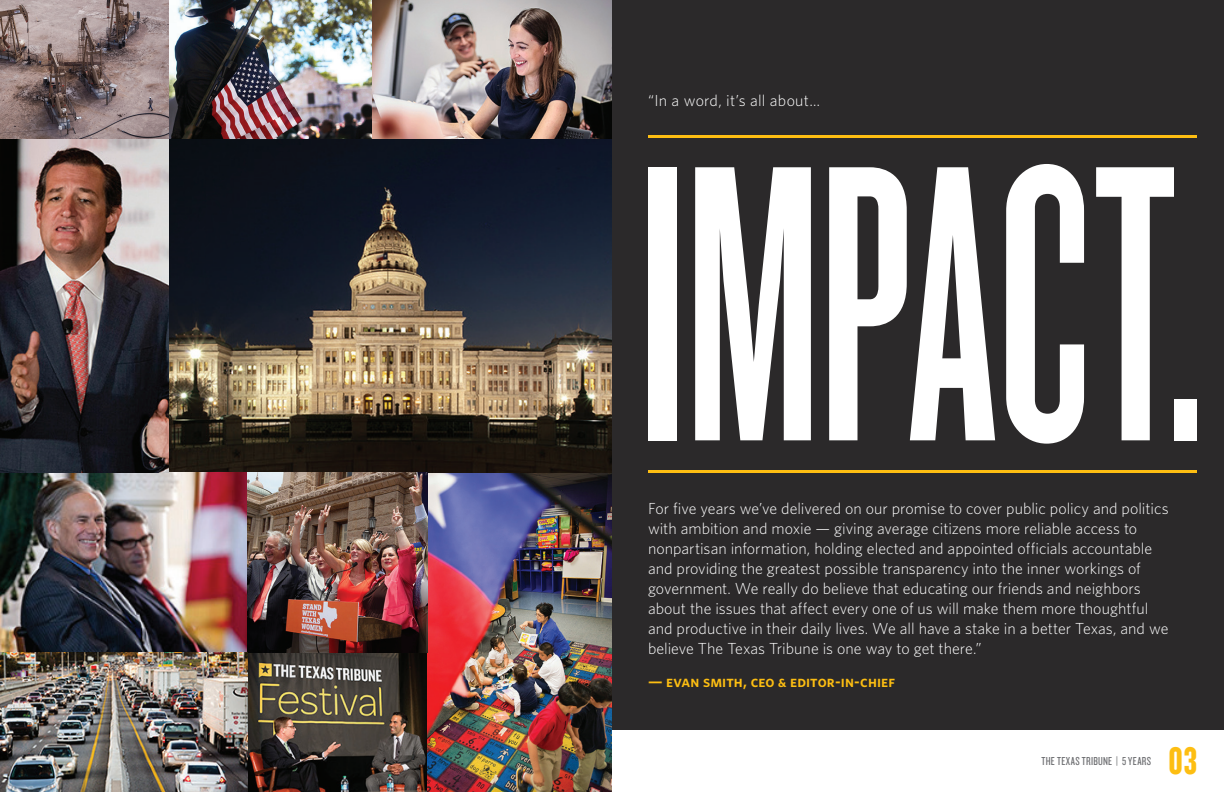
<style>
.page{position:relative;width:1224px;height:792px;background:#fff}
.page>*{position:absolute;margin:0;border:0;box-sizing:border-box;transform-origin:0 0}
.t1{font:410px "Knockout HTF46 Flyweight";letter-spacing:-.005em;color:#fff}
.t2{font:40px "Knockout HTF68 Full Featherwt";color:#fdbe12}
.t3{font:300 16px/20px "Whitney";color:#fff}
.t4{font:16px "Whitney Semibold SC";letter-spacing:.005em;color:#fdbe12}
.t5{font:12px "Knockout HTF28 Junior Featherwt";letter-spacing:.03em;color:#6c6d70}
</style>
<div class="page">
<div style="left:612px;top:0;width:612px;height:729px;background:#2b292a"></div>
<img style="left:371px;top:0;width:241px;height:140px">
<img style="left:169px;top:0;width:202px;height:140px">
<img style="left:248px;top:652px;width:180px;height:140px">
<img style="left:428px;top:472px;width:184px;height:320px">
<img style="left:169px;top:140px;width:443px;height:332px">
<img style="left:0;top:472px;width:248px;height:180px">
<img style="left:248px;top:472px;width:180px;height:180px">
<img style="left:0;top:652px;width:248px;height:140px">
<img style="left:0;top:0;width:169px;height:140px">
<img style="left:0;top:140px;width:169px;height:332px">
<hr style="left:648px;top:470px;width:549px;height:2px;background:#fdbe12">
<hr style="left:648px;top:136px;width:549px;height:2px;background:#fdbe12">
<p class="t3" style="left:648px;top:90px;width:174px">“In a word, it’s all about…</p>
<h1 class="t1" style="left:638px;top:105px;width:567px">IMPACT.</h1>
<p class="t3" style="left:648px;top:498px;width:522px">For five years we’ve delivered on our promise to cover public policy and politics with ambition and moxie — giving average citizens more reliable access to nonpartisan information, holding elected and appointed officials accountable and providing the greatest possible transparency into the inner workings of government. We really do believe that educating our friends and neighbors about the issues that affect every one of us will make them more thoughtful and productive in their daily lives. We all have a stake in a better Texas, and we believe The Texas Tribune is one way to get there.”</p>
<p class="t4" style="left:648px;top:672px;width:249px">— evan smith, ceo &amp; editor-in-chief</p>
<p class="t5" style="left:1042px;top:755px;width:111px">THE TEXAS TRIBUNE | 5 YEARS</p>
<h2 class="t2" style="left:1169px;top:741px;width:30px">03</h2>
</div>
